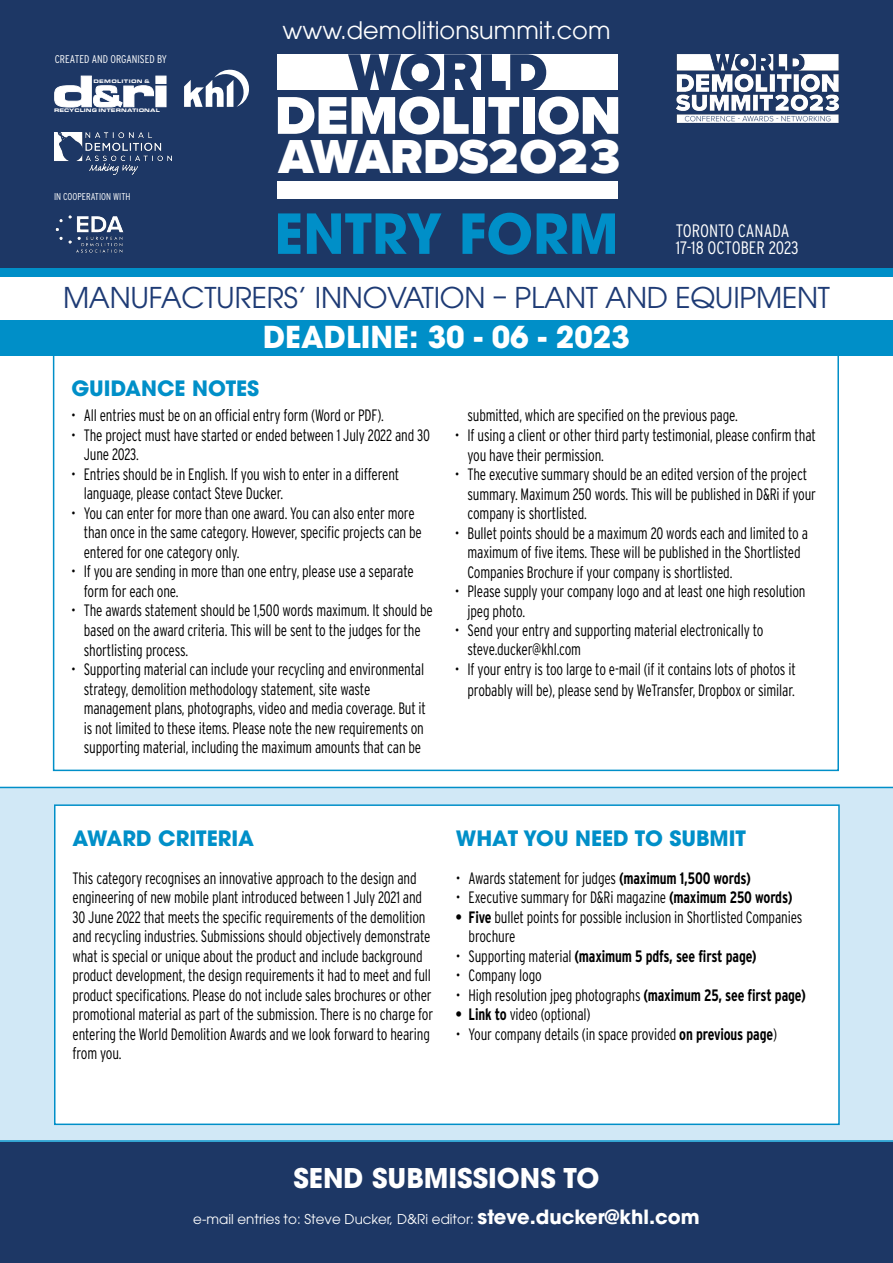
<style>
.page{position:relative;width:893px;height:1263px;background:#fff}
.page>*{position:absolute;margin:0;border:0;box-sizing:border-box;transform-origin:0 0}
.t1{font:900 55.05px "Proxima Nova";color:#fff}
.t2{font:700 54.6px "ITC Avant Garde Pro";color:#008fc8}
.t3{font:900 54.3px "Proxima Nova";color:#1d3765}
.t4{font:900 49.5px "Proxima Nova";color:#fff}
.t5{font:700 30px "ITC Avant Garde Pro";color:#fff}
.t6{font:28.5px "ITC Avant Garde Pro";letter-spacing:-.01em;color:#1e3b75}
.t7{font:700 27px "ITC Avant Garde Pro";color:#fff}
.t8{font:24px "ITC Avant Garde Pro";color:#fff}
.t9{font:700 21px "ITC Avant Garde Pro";color:#008fc8}
.t10{font:300 18px "Interstate Condensed";color:#fff}
.t11{font:300 16.5px/19.5px "Interstate Condensed";letter-spacing:-.01em;color:#000;scale:.9 1}
.t12{font:700 16.5px "Interstate Condensed";letter-spacing:-.01em;color:#000;scale:.9 1}
.t13{font:13.5px "ITC Avant Garde Pro";color:#fff}
.t14{font:300 condensed 11.25px "Interstate";color:#fff}
.t15{font:300 condensed 9.9px "Interstate";color:#fff}
.t16{font:900 5.25px "Eurostile Ext";letter-spacing:.01em;color:#fff}
.t17{font:900 5.25px "Eurostile Ext";letter-spacing:.055em;color:#fff}
.s1{font-weight:700}
.s2{font-weight:300}
.s3{font-weight:700;font-size:19.5px}
</style>
<div class="page">
<div style="left:0;top:1142px;width:893px;height:121px;background:#1d3765"></div>
<div style="left:0;top:0;width:893px;height:270px;background:#1d3765"></div>
<div style="left:0;top:268px;width:893px;height:8px;background:#008fc8"></div>
<svg style="left:54px;top:75px;width:113px;height:33px"></svg>
<svg style="left:184px;top:69px;width:65px;height:38px"></svg>
<img style="left:54px;top:132px;width:117px;height:42px">
<img style="left:55px;top:215px;width:69px;height:38px">
<img style="left:676px;top:54px;width:163px;height:69px">
<div style="left:278px;top:55px;width:340px;height:35px;background:#fff"></div>
<div style="left:278px;top:181px;width:340px;height:18px;background:#fff"></div>
<div style="left:0;top:787px;width:893px;height:355px;background:#d1e8f6"></div>
<div style="left:55px;top:805px;width:784px;height:319px;background:#fff"></div>
<div style="left:54px;top:804px;width:786px;height:321px;border:2px solid #008fc8"></div>
<div style="left:0;top:320px;width:893px;height:36px;background:#008fc8"></div>
<p class="t14" style="left:55px;top:52px;width:114px">CREATED AND ORGANISED BY</p>
<p class="t17" style="left:93px;top:78px;width:58px">DEMOLITION &amp;</p>
<p class="t16" style="left:54px;top:106px;width:107px">RECYCLING INTERNATIONAL</p>
<p class="t15" style="left:54px;top:191px;width:78px">IN COOPERATION WITH</p>
<h3 class="t8" style="left:282px;top:16px;width:330px">www.demolitionsummit.com</h3>
<h3 class="t3" style="left:349px;top:32px;width:200px">WORLD</h3>
<h1 class="t1" style="left:275px;top:74px;width:348px">DEMOLITION</h1>
<h3 class="t4" style="left:279px;top:119px;width:343px">AWARDS2O23</h3>
<h2 class="t2" style="left:274px;top:197px;width:346px">ENTRY FORM</h2>
<p class="t10" style="left:676px;top:220px;width:115px">TORONTO CANADA</p>
<p class="t10" style="left:676px;top:238px;width:124px">17-18 OCTOBER 2023</p>
<h3 class="t6" style="left:63px;top:280px;width:768px">MANUFACTURERS’ INNOVATION – PLANT AND EQUIPMENT</h3>
<h3 class="t5" style="left:263px;top:317px;width:368px">DEADLINE: 30 - 06 - 2023</h3>
<p class="t9" style="left:71px;top:374px;width:189px">GUIDANCE NOTES</p>
<p class="t11" style="left:71px;top:406px;width:349px">• All entries must be on an official entry form (Word or PDF).</p>
<p class="t11" style="left:84px;top:425px;width:386px;text-indent:-13px">• The project must have started or ended between 1 July 2022 and 30<br>June 2023.</p>
<p class="t11" style="left:84px;top:464px;width:352px;text-indent:-13px">• Entries should be in English. If you wish to enter in a different language, please contact Steve Ducker.</p>
<p class="t11" style="left:84px;top:503px;width:377px;text-indent:-13px">• You can enter for more than one award. You can also enter more than once in the same category. However, specific projects can be entered for one category only.</p>
<p class="t11" style="left:84px;top:562px;width:368px;text-indent:-13px">• If you are sending in more than one entry, please use a separate form for each one.</p>
<p class="t11" style="left:84px;top:601px;width:389px;text-indent:-13px">• The awards statement should be 1,500 words maximum. It should be based on the award criteria. This will be sent to the judges for the shortlisting process.</p>
<p class="t11" style="left:84px;top:659px;width:382px;text-indent:-13px">• Supporting material can include your recycling and environmental strategy, demolition methodology statement, site waste management plans, photographs, video and media coverage. But it is not limited to these items. Please note the new requirements on supporting material, including the maximum amounts that can be</p>
<p class="t11" style="left:467px;top:406px;width:302px">submitted, which are specified on the previous page.</p>
<p class="t11" style="left:467px;top:425px;width:389px;text-indent:-13px">• If using a client or other third party testimonial, please confirm that you have their permission.</p>
<p class="t11" style="left:467px;top:464px;width:389px;text-indent:-13px">• The executive summary should be an edited version of the project summary. Maximum 250 words. This will be published in D&amp;Ri if your company is shortlisted.</p>
<p class="t11" style="left:467px;top:523px;width:380px;text-indent:-13px">• Bullet points should be a maximum 20 words each and limited to a maximum of five items. These will be published in the Shortlisted<br>Companies Brochure if your company is shortlisted.</p>
<p class="t11" style="left:467px;top:581px;width:377px;text-indent:-13px">• Please supply your company logo and at least one high resolution jpeg photo.</p>
<p class="t11" style="left:467px;top:620px;width:330px;text-indent:-13px">• Send your entry and supporting material electronically to steve.ducker@khl.com</p>
<p class="t11" style="left:455px;top:658px;width:380px;line-height:21px;text-align:right">• If your entry is too large to e-mail (if it contains lots of photos it probably will be), please send by WeTransfer, Dropbox or similar.</p>
<p class="t9" style="left:73px;top:824px;width:183px">AWARD CRITERIA</p>
<p class="t11" style="left:73px;top:868px;width:402px">This category recognises an innovative approach to the design and engineering of new mobile plant introduced between 1 July 2021 and 30 June 2022 that meets the specific requirements of the demolition and recycling industries. Submissions should objectively demonstrate what is special or unique about the product and include background product development, the design requirements it had to meet and full product specifications. Please do not include sales brochures or other promotional material as part of the submission. There is no charge for entering the World Demolition Awards and we look forward to hearing from you.</p>
<p class="t9" style="left:456px;top:824px;width:292px">WHAT YOU NEED TO SUBMIT</p>
<p class="t11" style="left:456px;top:868px;width:329px">• Awards statement for judges <span class="s1">(maximum 1,500 words)</span></p>
<p class="t11" style="left:456px;top:887px;width:376px">• Executive summary for D&amp;Ri magazine <span class="s1">(maximum 250 words)</span></p>
<p class="t11" style="left:469px;top:907px;width:372px;text-indent:-13px"><span class="s1">• Five</span> bullet points for possible inclusion in Shortlisted Companies brochure</p>
<p class="t12" style="left:456px;top:946px;width:336px"><span class="s2">• Supporting material</span> (maximum 5 pdfs, see first page)</p>
<p class="t11" style="left:456px;top:965px;width:97px">• Company logo</p>
<p class="t11" style="left:456px;top:985px;width:390px">• High resolution jpeg photographs <span class="s1">(maximum 25, see first page)</span></p>
<p class="t11" style="left:456px;top:1004px;width:151px"><span class="s1">• Link to</span> video (optional)</p>
<p class="t11" style="left:456px;top:1024px;width:358px">• Your company details (in space provided <span class="s1">on previous page</span>)</p>
<h3 class="t7" style="left:293px;top:1160px;width:308px">SEND SUBMISSIONS TO</h3>
<p class="t13" style="left:193px;top:1211px;width:508px">e-mail entries to: Steve Ducker, D&amp;Ri editor: <span class="s3">steve.ducker@khl.com</span></p>
</div>
